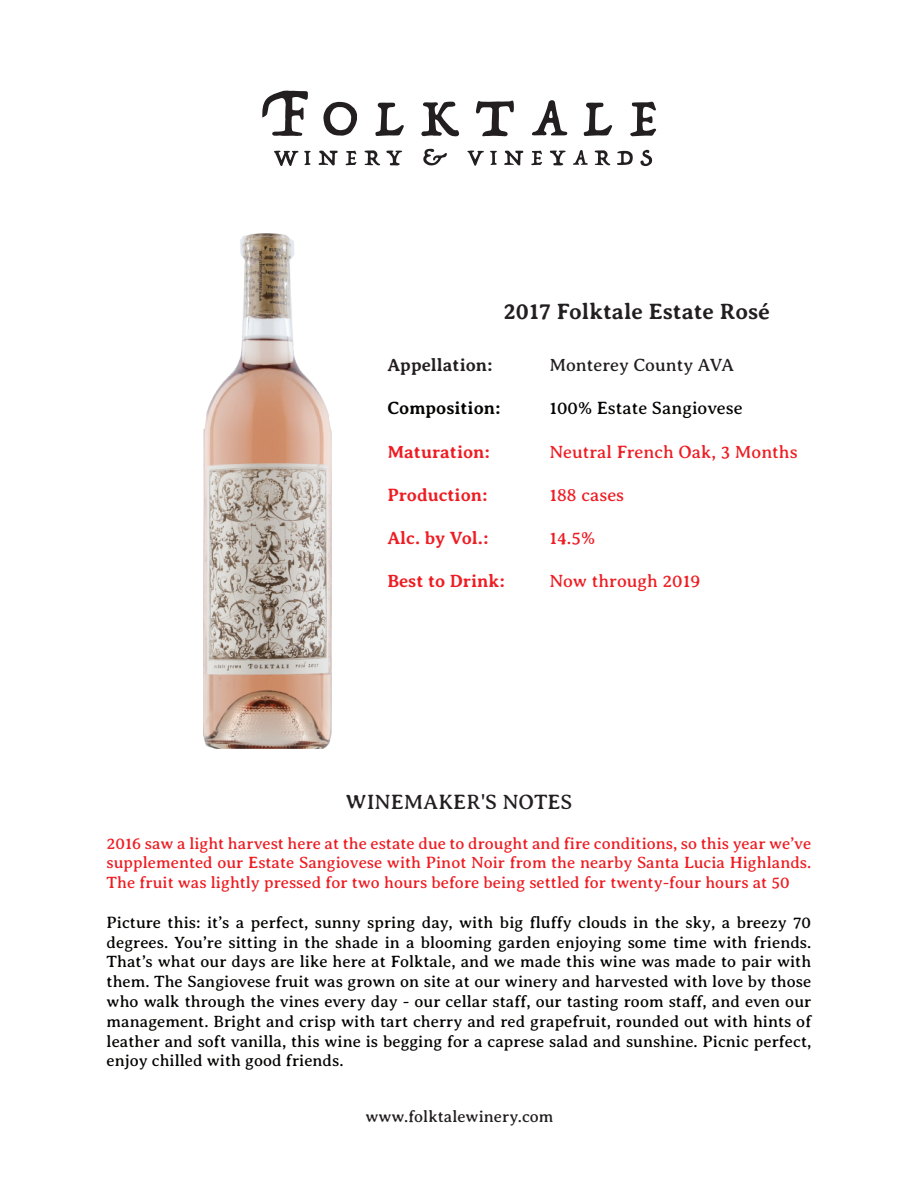
<style>
.page{position:relative;width:918px;height:1188px;background:#fff}
.page>*{position:absolute;margin:0;border:0;box-sizing:border-box;transform-origin:0 0}
.t1{font:700 22.5px "Averia Serif Libre";color:#231f20}
.t2{font:21px "Averia Serif Libre";color:#231f20}
.t3{font:18px "Averia Serif Libre";color:#ee1d23}
.t4{font:700 18px "Averia Serif Libre";color:#ee1d23}
.t5{font:18px "Averia Serif Libre";color:#040503}
.t6{font:18px "Averia Serif Libre";color:#231f20}
.t7{font:700 18px "Averia Serif Libre";color:#231f20}
.t8{font:700 18px "Averia Serif Libre";color:#040503}
.t9{font:16.5px/19.8px "Averia Serif Libre";color:#040503;text-align:justify}
.t10{font:16.5px/19.8px "Averia Serif Libre";color:#ee1d23;text-align:justify}
.t11{font:16.5px "Averia Serif Libre";color:#231f20}
</style>
<div class="page">
<img style="left:203px;top:234px;width:129px;height:515px">
<svg style="left:262px;top:90px;width:46px;height:46px"></svg>
<svg style="left:421px;top:102px;width:38px;height:35px"></svg>
<svg style="left:323px;top:102px;width:34px;height:34px"></svg>
<svg style="left:476px;top:100px;width:38px;height:36px"></svg>
<svg style="left:532px;top:100px;width:35px;height:36px"></svg>
<svg style="left:630px;top:101px;width:26px;height:35px"></svg>
<svg style="left:375px;top:103px;width:29px;height:33px"></svg>
<svg style="left:274px;top:151px;width:24px;height:15px"></svg>
<svg style="left:423px;top:149px;width:24px;height:17px"></svg>
<svg style="left:319px;top:151px;width:19px;height:15px"></svg>
<svg style="left:364px;top:150px;width:16px;height:16px"></svg>
<svg style="left:617px;top:151px;width:16px;height:14px"></svg>
<svg style="left:386px;top:150px;width:16px;height:16px"></svg>
<svg style="left:640px;top:150px;width:12px;height:16px"></svg>
<svg style="left:467px;top:150px;width:17px;height:16px"></svg>
<svg style="left:490px;top:151px;width:7px;height:14px"></svg>
<svg style="left:304px;top:151px;width:7px;height:14px"></svg>
<svg style="left:583px;top:103px;width:29px;height:33px"></svg>
<svg style="left:346px;top:151px;width:11px;height:14px"></svg>
<svg style="left:504px;top:151px;width:19px;height:15px"></svg>
<svg style="left:531px;top:151px;width:11px;height:14px"></svg>
<svg style="left:550px;top:150px;width:16px;height:16px"></svg>
<svg style="left:573px;top:150px;width:15px;height:15px"></svg>
<svg style="left:595px;top:150px;width:15px;height:15px"></svg>
<h1 class="t1" style="left:504px;top:299px;width:268px">2017 Folktale Estate Rosé</h1>
<p class="t7" style="left:387px;top:355px;width:107px">Appellation:</p>
<p class="t6" style="left:549px;top:355px;width:186px">Monterey County AVA</p>
<p class="t8" style="left:387px;top:398px;width:115px">Composition:</p>
<p class="t5" style="left:549px;top:398px;width:195px">100% Estate Sangiovese</p>
<p class="t4" style="left:387px;top:441px;width:104px">Maturation:</p>
<p class="t3" style="left:549px;top:441px;width:250px">Neutral French Oak, 3 Months</p>
<p class="t4" style="left:387px;top:485px;width:102px">Production:</p>
<p class="t3" style="left:549px;top:485px;width:76px">188 cases</p>
<p class="t4" style="left:387px;top:528px;width:103px">Alc. by Vol.:</p>
<p class="t3" style="left:549px;top:528px;width:47px">14.5%</p>
<p class="t4" style="left:387px;top:571px;width:119px">Best to Drink:</p>
<p class="t3" style="left:549px;top:571px;width:153px">Now through 2019</p>
<p class="t2" style="left:346px;top:790px;width:228px">WINEMAKER'S NOTES</p>
<p class="t10" style="left:107px;top:833px;width:706px">2016 saw a light harvest here at the estate due to drought and fire conditions, so this year we’ve supplemented our Estate Sangiovese with Pinot Noir from the nearby Santa Lucia Highlands.<br>The fruit was lightly pressed for two hours before being settled for twenty-four hours at 50</p>
<p class="t9" style="left:107px;top:912px;width:706px">Picture this: it’s a perfect, sunny spring day, with big fluffy clouds in the sky, a breezy 70 degrees. You’re sitting in the shade in a blooming garden enjoying some time with friends.<br>That’s what our days are like here at Folktale, and we made this wine was made to pair with them. The Sangiovese fruit was grown on site at our winery and harvested with love by those who walk through the vines every day - our cellar staff, our tasting room staff, and even our management. Bright and crisp with tart cherry and red grapefruit, rounded out with hints of leather and soft vanilla, this wine is begging for a caprese salad and sunshine. Picnic perfect, enjoy chilled with good friends.</p>
<p class="t11" style="left:366px;top:1107px;width:190px">www.folktalewinery.com</p>
</div>
